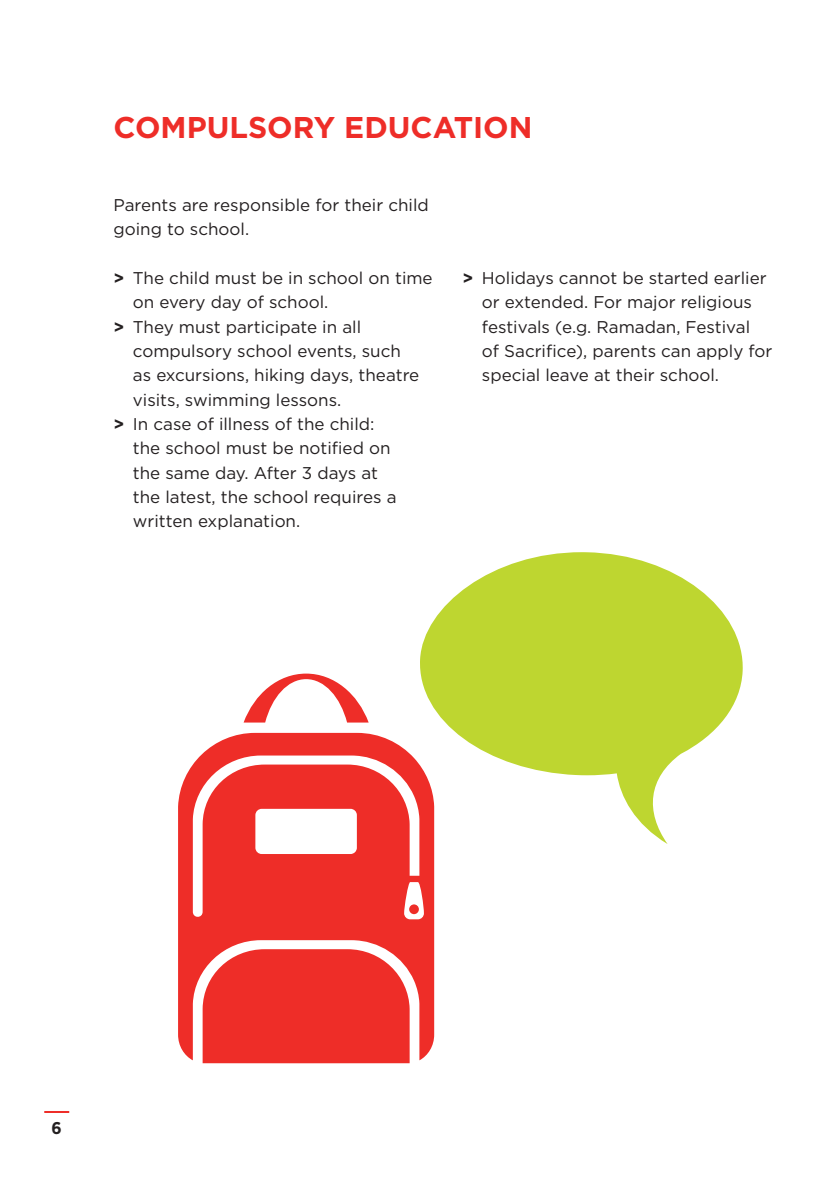
<style>
.page{position:relative;width:840px;height:1191px;background:#fff}
.page>*{position:absolute;margin:0;border:0;box-sizing:border-box;transform-origin:0 0}
.t1{font:700 30px "Gotham";color:#ee2d28}
.t2{font:17px/24.4px "Gotham";color:#231f20}
.t3{font:700 17px "Gotham";color:#231f20}
.s1{font-weight:700}
</style>
<div class="page">
<hr style="left:839px;top:0;width:1px;height:510px;background:#ee2d28">
<svg style="left:244px;top:673px;width:124px;height:49px"></svg>
<svg style="left:202px;top:1060px;width:207px;height:3px"></svg>
<svg style="left:178px;top:733px;width:256px;height:327px;fill:#ee2d28"></svg>
<svg style="left:418px;top:552px;width:325px;height:292px;fill:#bed630"></svg>
<hr style="left:44px;top:1111px;width:25px;height:2px;background:#ee2d28">
<h1 class="t1" style="left:113px;top:107px;width:420px">COMPULSORY EDUCATION</h1>
<p class="t2" style="left:113px;top:192px;width:316px">Parents are responsible for their child going to school.</p>
<p class="t2" style="left:113px;top:265px;width:320px"><span class="s1">&gt;</span> The child must be in school on time</p>
<p class="t2" style="left:133px;top:290px;width:197px">on every day of school.</p>
<p class="t2" style="left:113px;top:314px;width:249px"><span class="s1">&gt;</span> They must participate in all</p>
<p class="t2" style="left:133px;top:338px;width:269px">compulsory school events, such</p>
<p class="t2" style="left:133px;top:363px;width:288px">as excursions, hiking days, theatre</p>
<p class="t2" style="left:133px;top:387px;width:210px">visits, swimming lessons.</p>
<p class="t2" style="left:113px;top:411px;width:262px"><span class="s1">&gt;</span> In case of illness of the child:</p>
<p class="t2" style="left:133px;top:436px;width:259px">the school must be notified on</p>
<p class="t2" style="left:133px;top:460px;width:246px">the same day. After 3 days at</p>
<p class="t2" style="left:133px;top:484px;width:265px">the latest, the school requires a</p>
<p class="t2" style="left:133px;top:509px;width:169px">written explanation.</p>
<p class="t2" style="left:481px;top:265px;width:292px;text-indent:-19px"><span class="s1">&gt;</span> Holidays cannot be started earlier or extended. For major religious festivals (e.g. Ramadan, Festival<br>of Sacrifice), parents can apply for special leave at their school.</p>
<p class="t3" style="left:52px;top:1116px;width:12px">6</p>
</div>
